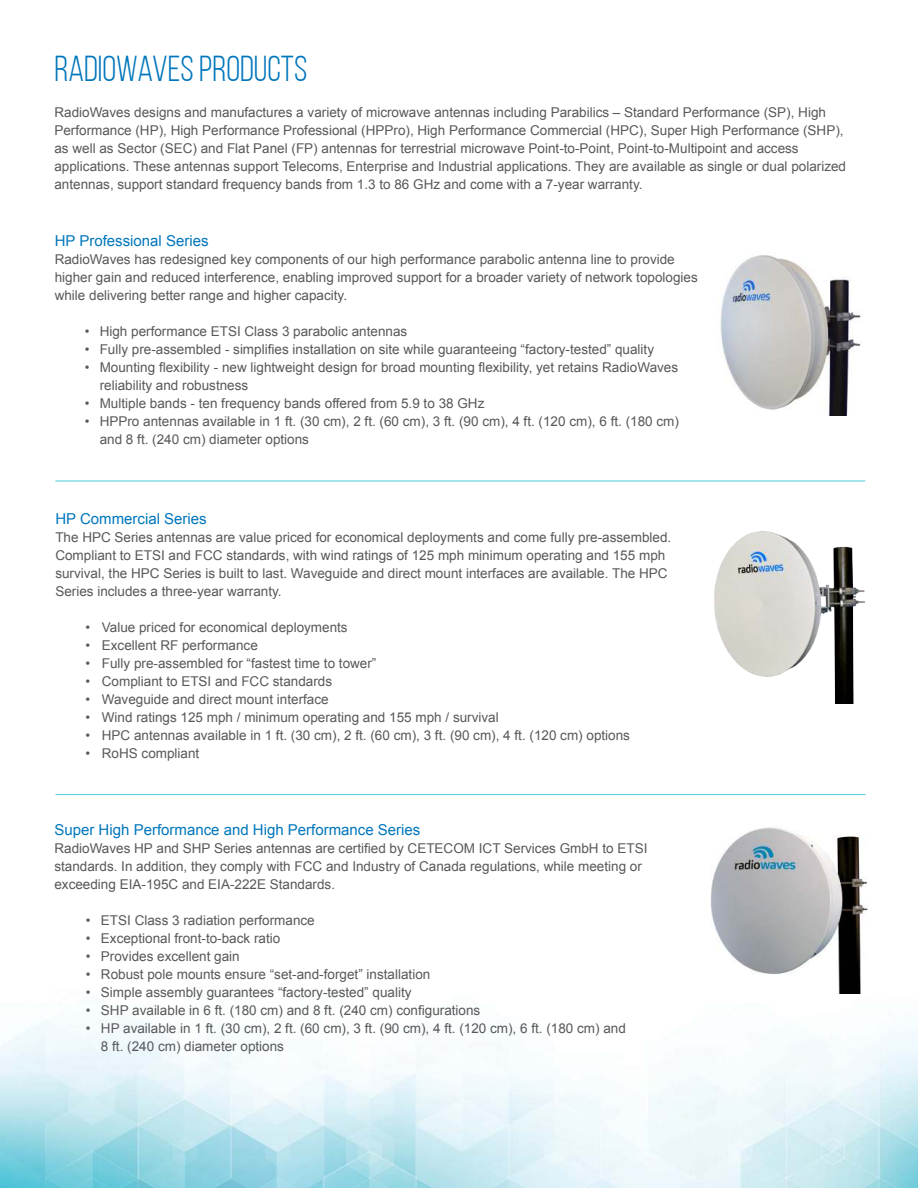
<style>
.page{position:relative;width:918px;height:1188px;background:#fff}
.page>*{position:absolute;margin:0;border:0;box-sizing:border-box;transform-origin:0 0}
.t1{font:36px "Bebas Neue";color:#0076bc}
.t2{font:15px "Arial";color:#0076bc}
.t3{font:13.5px/18px "Arial";color:#57585a}
</style>
<div class="page">
<img style="left:0;top:993px;width:918px;height:195px">
<img style="left:720px;top:255px;width:141px;height:160px">
<hr style="left:55px;top:481px;width:810px;height:1px;background:#50c6db">
<hr style="left:56px;top:794px;width:810px;height:1px;background:#50c6db">
<img style="left:714px;top:531px;width:150px;height:173px">
<img style="left:710px;top:827px;width:157px;height:166px">
<h1 class="t1" style="left:54px;top:48px;width:254px">RADIOWAVES PRODUCTS</h1>
<p class="t3" style="left:54px;top:105px;width:793px">RadioWaves designs and manufactures a variety of microwave antennas including Parabilics – Standard Performance (SP), High Performance (HP), High Performance Professional (HPPro), High Performance Commercial (HPC), Super High Performance (SHP), as well as Sector (SEC) and Flat Panel (FP) antennas for terrestrial microwave Point-to-Point, Point-to-Multipoint and access applications. These antennas support Telecoms, Enterprise and Industrial applications. They are available as single or dual polarized antennas, support standard frequency bands from 1.3 to 86 GHz and come with a 7-year warranty.</p>
<p class="t2" style="left:55px;top:235px;width:155px">HP Professional Series</p>
<p class="t3" style="left:55px;top:252px;width:645px">RadioWaves has redesigned key components of our high performance parabolic antenna line to provide higher gain and reduced interference, enabling improved support for a broader variety of network topologies while delivering better range and higher capacity.</p>
<p class="t3" style="left:85px;top:323px;width:324px">• High performance ETSI Class 3 parabolic antennas</p>
<p class="t3" style="left:85px;top:341px;width:571px">• Fully pre-assembled - simplifies installation on site while guaranteeing “factory-tested” quality</p>
<p class="t3" style="left:100px;top:359px;width:580px;text-indent:-15px">• Mounting flexibility - new lightweight design for broad mounting flexibility, yet retains RadioWaves reliability and robustness</p>
<p class="t3" style="left:85px;top:395px;width:401px">• Multiple bands - ten frequency bands offered from 5.9 to 38 GHz</p>
<p class="t3" style="left:100px;top:413px;width:581px;text-indent:-15px">• HPPro antennas available in 1 ft. (30 cm), 2 ft. (60 cm), 3 ft. (90 cm), 4 ft. (120 cm), 6 ft. (180 cm) and 8 ft. (240 cm) diameter options</p>
<p class="t2" style="left:55px;top:513px;width:153px">HP Commercial Series</p>
<p class="t3" style="left:55px;top:528px;width:617px">The HPC Series antennas are value priced for economical deployments and come fully pre-assembled.<br>Compliant to ETSI and FCC standards, with wind ratings of 125 mph minimum operating and 155 mph survival, the HPC Series is built to last. Waveguide and direct mount interfaces are available. The HPC Series includes a three-year warranty.</p>
<p class="t3" style="left:85px;top:619px;width:264px">• Value priced for economical deployments</p>
<p class="t3" style="left:85px;top:636px;width:174px">• Excellent RF performance</p>
<p class="t3" style="left:85px;top:654px;width:293px">• Fully pre-assembled for “fastest time to tower”</p>
<p class="t3" style="left:85px;top:672px;width:248px">• Compliant to ETSI and FCC standards</p>
<p class="t3" style="left:85px;top:691px;width:245px">• Waveguide and direct mount interface</p>
<p class="t3" style="left:85px;top:708px;width:415px">• Wind ratings 125 mph / minimum operating and 155 mph / survival</p>
<p class="t3" style="left:85px;top:726px;width:546px">• HPC antennas available in 1 ft. (30 cm), 2 ft. (60 cm), 3 ft. (90 cm), 4 ft. (120 cm) options</p>
<p class="t3" style="left:85px;top:745px;width:116px">• RoHS compliant</p>
<p class="t2" style="left:54px;top:825px;width:367px">Super High Performance and High Performance Series</p>
<p class="t3" style="left:54px;top:840px;width:594px">RadioWaves HP and SHP Series antennas are certified by CETECOM ICT Services GmbH to ETSI standards. In addition, they comply with FCC and Industry of Canada regulations, while meeting or exceeding EIA-195C and EIA-222E Standards.</p>
<p class="t3" style="left:86px;top:912px;width:230px">• ETSI Class 3 radiation performance</p>
<p class="t3" style="left:86px;top:930px;width:196px">• Exceptional front-to-back ratio</p>
<p class="t3" style="left:86px;top:949px;width:155px">• Provides excellent gain</p>
<p class="t3" style="left:86px;top:966px;width:346px">• Robust pole mounts ensure “set-and-forget” installation</p>
<p class="t3" style="left:86px;top:984px;width:327px">• Simple assembly guarantees “factory-tested” quality</p>
<p class="t3" style="left:86px;top:1002px;width:396px">• SHP available in 6 ft. (180 cm) and 8 ft. (240 cm) configurations</p>
<p class="t3" style="left:101px;top:1021px;width:526px;text-indent:-15px">• HP available in 1 ft. (30 cm), 2 ft. (60 cm), 3 ft. (90 cm), 4 ft. (120 cm), 6 ft. (180 cm) and<br>8 ft. (240 cm) diameter options</p>
</div>
